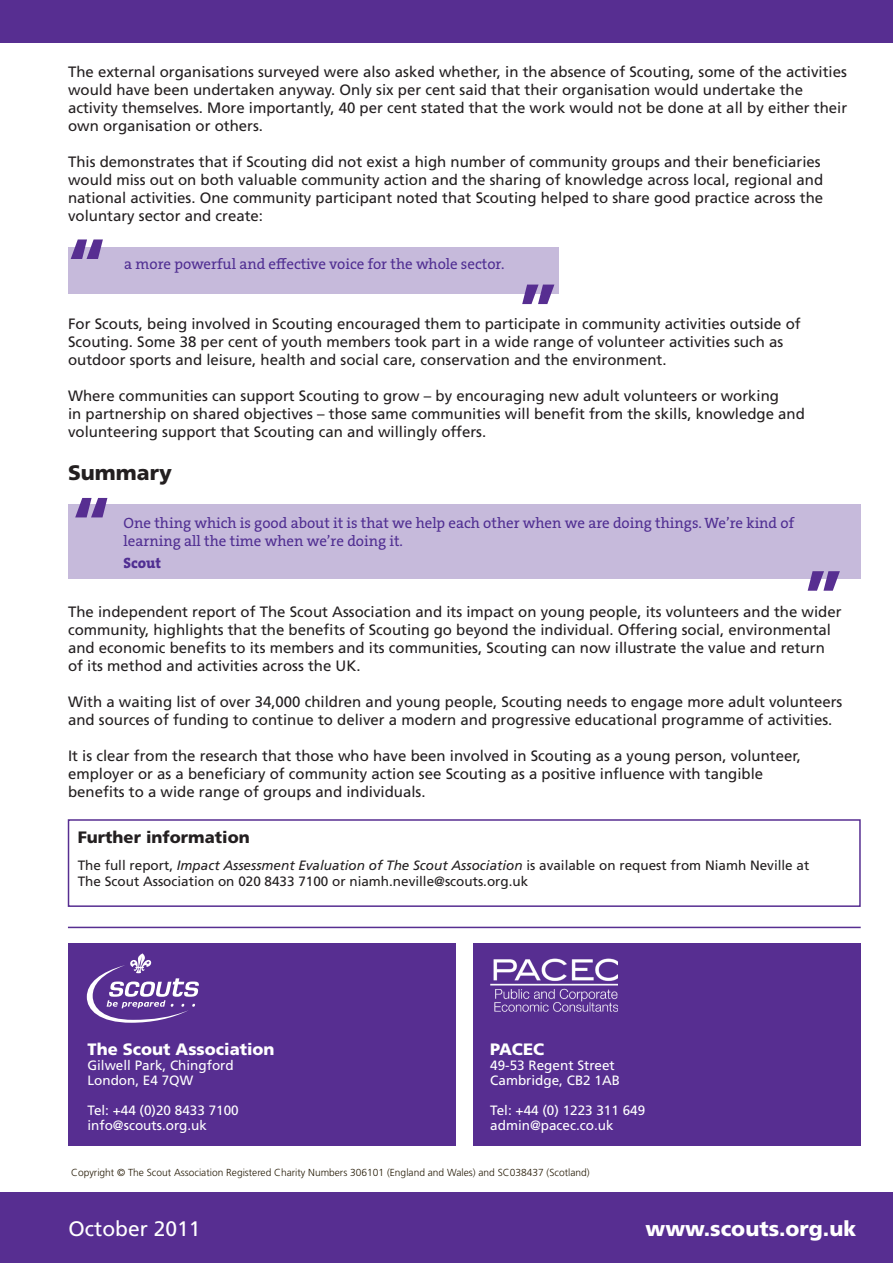
<style>
.page{position:relative;width:893px;height:1263px;background:#fff}
.page>*{position:absolute;margin:0;border:0;box-sizing:border-box;transform-origin:0 0}
.t1{font:700 78px "Frutiger";color:#572e91}
.t2{font:21px "Frutiger";color:#fff}
.t3{font:900 21px "Frutiger";color:#fff}
.t4{font:900 21px "Frutiger";color:#231f20}
.t5{font:900 16.5px "Frutiger";color:#fff}
.t6{font:900 16.5px "Frutiger";color:#231f20}
.t7{font:15px/18px "Frutiger";color:#231f20}
.t8{font:15px/18px "The Serif HP5 Plain";color:#502e92}
.t9{font:15px "The Serif HP8 Ex Bld";color:#502e92}
.t10{font:13.5px/16.2px "Frutiger";color:#231f20}
.t11{font:13.5px "Frutiger";color:#fff}
.main_text{font:300 10.2px "Frutiger";color:#251a05}
.s1{font-style:italic}
</style>
<div class="page">
<div style="left:0;top:0;width:893px;height:43px;background:#572e91"></div>
<div style="left:0;top:1193px;width:893px;height:70px;background:#572e91"></div>
<div style="left:69px;top:504px;width:792px;height:75px;background:#c6badb"></div>
<div style="left:68px;top:248px;width:490px;height:46px;background:#c6badb"></div>
<div style="left:68px;top:944px;width:387px;height:202px;background:#572e91"></div>
<div style="left:473px;top:944px;width:388px;height:202px;background:#572e91"></div>
<hr style="left:68px;top:927px;width:793px;height:1px;background:#572e91">
<svg style="left:87px;top:953px;width:112px;height:70px"></svg>
<img style="left:490px;top:958px;width:127px;height:54px">
<div style="left:68px;top:819px;width:793px;height:88px;border:2px solid #572e91"></div>
<p class="t7" style="left:68px;top:62px;width:780px">The external organisations surveyed were also asked whether, in the absence of Scouting, some of the activities would have been undertaken anyway. Only six per cent said that their organisation would undertake the</p>
<p class="t7" style="left:68px;top:98px;width:781px">activity themselves. More importantly, 40 per cent stated that the work would not be done at all by either their own organisation or others.</p>
<p class="t7" style="left:68px;top:152px;width:757px">This demonstrates that if Scouting did not exist a high number of community groups and their beneficiaries would miss out on both valuable community action and the sharing of knowledge across local, regional and national activities. One community participant noted that Scouting helped to share good practice across the voluntary sector and create:</p>
<p class="t1" style="left:68px;top:221px;width:39px">“</p>
<p class="t8" style="left:124px;top:255px;width:382px">a more powerful and effective voice for the whole sector.</p>
<p class="t1" style="left:557px;top:323px;width:39px;rotate:-180deg">“</p>
<p class="t7" style="left:68px;top:314px;width:734px">For Scouts, being involved in Scouting encouraged them to participate in community activities outside of<br>Scouting. Some 38 per cent of youth members took part in a wide range of volunteer activities such as</p>
<p class="t7" style="left:68px;top:350px;width:600px">outdoor sports and leisure, health and social care, conservation and the environment.</p>
<p class="t7" style="left:68px;top:386px;width:738px">Where communities can support Scouting to grow – by encouraging new adult volunteers or working<br>in partnership on shared objectives – those same communities will benefit from the skills, knowledge and volunteering support that Scouting can and willingly offers.</p>
<p class="t4" style="left:68px;top:460px;width:105px">Summary</p>
<p class="t1" style="left:73px;top:479px;width:39px">“</p>
<p class="t8" style="left:124px;top:514px;width:672px">One thing which is good about it is that we help each other when we are doing things. We’re kind of learning all the time when we’re doing it.</p>
<p class="t9" style="left:124px;top:553px;width:39px">Scout</p>
<p class="t1" style="left:842px;top:609px;width:39px;rotate:-180deg">“</p>
<p class="t7" style="left:68px;top:602px;width:775px">The independent report of The Scout Association and its impact on young people, its volunteers and the wider community, highlights that the benefits of Scouting go beyond the individual. Offering social, environmental and economic benefits to its members and its communities, Scouting can now illustrate the value and return of its method and activities across the UK.</p>
<p class="t7" style="left:68px;top:692px;width:776px">With a waiting list of over 34,000 children and young people, Scouting needs to engage more adult volunteers and sources of funding to continue to deliver a modern and progressive educational programme of activities.</p>
<p class="t7" style="left:68px;top:746px;width:734px">It is clear from the research that those who have been involved in Scouting as a young person, volunteer, employer or as a beneficiary of community action see Scouting as a positive influence with tangible benefits to a wide range of groups and individuals.</p>
<p class="t6" style="left:78px;top:827px;width:173px">Further information</p>
<p class="t10" style="left:78px;top:857px;width:733px">The full report, <span class="s1">Impact Assessment Evaluation of The Scout Association</span> is available on request from Niamh Neville at<br>The Scout Association on 020 8433 7100 or niamh.neville@scouts.org.uk</p>
<p class="t5" style="left:87px;top:1040px;width:189px">The Scout Association</p>
<p class="t11" style="left:87px;top:1058px;width:148px">Gilwell Park, Chingford</p>
<p class="t11" style="left:87px;top:1073px;width:107px">London, E4 7QW</p>
<p class="t11" style="left:87px;top:1103px;width:153px">Tel: +44 (0)20 8433 7100</p>
<p class="t11" style="left:87px;top:1118px;width:121px">info@scouts.org.uk</p>
<p class="t5" style="left:490px;top:1040px;width:55px">PACEC</p>
<p class="t11" style="left:490px;top:1058px;width:126px">49-53 Regent Street</p>
<p class="t11" style="left:490px;top:1073px;width:131px">Cambridge, CB2 1AB</p>
<p class="t11" style="left:490px;top:1103px;width:156px">Tel: +44 (0) 1223 311 649</p>
<p class="t11" style="left:490px;top:1118px;width:125px">admin@pacec.co.uk</p>
<p class="main_text" style="left:71px;top:1167px;width:520px">Copyright © The Scout Association Registered Charity Numbers 306101 (England and Wales) and SC038437 (Scotland)</p>
<h2 class="t2" style="left:43px;top:1216px;width:91px">July 2011</h2>
<p class="t2" style="left:69px;top:1216px;width:133px">October 2011</p>
<p class="t3" style="left:645px;top:1215px;width:212px">www.scouts.org.uk</p>
</div>
